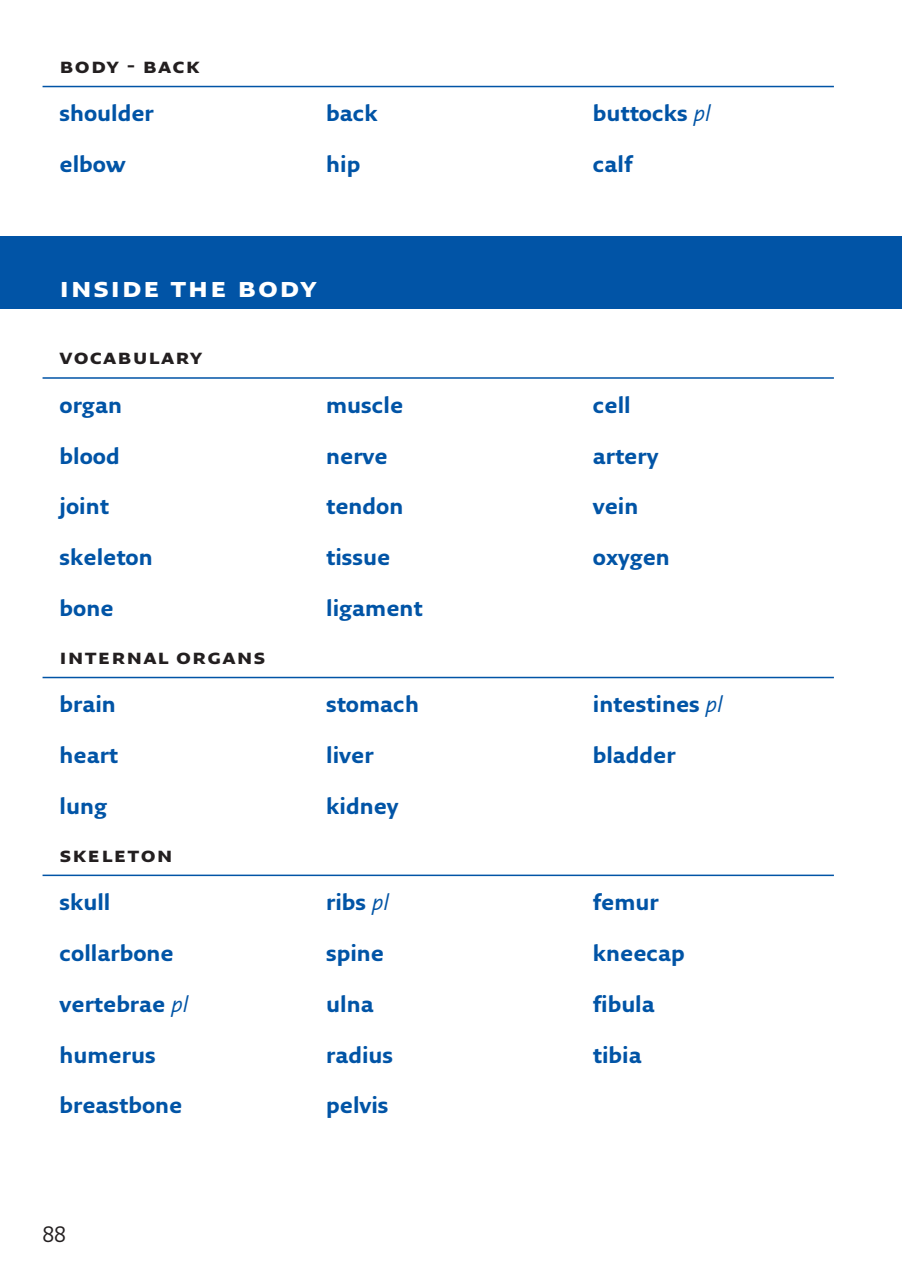
<style>
.page{position:relative;width:902px;height:1285px;background:#fff}
.page>*{position:absolute;margin:0;border:0;box-sizing:border-box;transform-origin:0 0}
.t1{font:700 30px "Fresco Sans SC";letter-spacing:.05em;color:#fff}
.t2{font:700 22.5px "Fresco Sans";color:#0154a6}
.t3{font:700 22.5px/48.3px "Fresco Sans SC";letter-spacing:.05em;color:#231f20}
.t4{font:21px "Fresco Sans";color:#231f20}
.s1{font-family:"Fresco Sans";color:#0154a6}
.s2{font-weight:400;font-style:italic}
</style>
<div class="page">
<div style="left:0;top:236px;width:901px;height:72px;background:#0154a6"></div>
<hr style="left:43px;top:377px;width:790px;height:1px;background:#0154a6">
<hr style="left:43px;top:676px;width:790px;height:2px;background:#0154a6">
<hr style="left:43px;top:874px;width:790px;height:1px;background:#0154a6">
<hr style="left:43px;top:86px;width:790px;height:1px;background:#0154a6">
<p class="t3" style="left:60px;top:41px;width:142px">body - back <span class="s1">shoulder</span></p>
<p class="t2" style="left:60px;top:151px;width:67px">elbow</p>
<p class="t2" style="left:326px;top:100px;width:53px">back</p>
<p class="t2" style="left:326px;top:151px;width:36px">hip</p>
<p class="t1" style="left:60px;top:269px;width:259px">inside the body</p>
<p class="t3" style="left:60px;top:332px;width:144px">vocabulary <span class="s1">organ</span></p>
<p class="t2" style="left:60px;top:442px;width:62px">blood</p>
<p class="t2" style="left:60px;top:493px;width:51px">joint</p>
<p class="t2" style="left:60px;top:544px;width:95px">skeleton</p>
<p class="t2" style="left:60px;top:594px;width:55px">bone</p>
<p class="t3" style="left:60px;top:631px;width:207px">internal organs <span class="s1">brain</span></p>
<p class="t2" style="left:60px;top:741px;width:60px">heart</p>
<p class="t2" style="left:60px;top:792px;width:49px">lung</p>
<p class="t3" style="left:60px;top:829px;width:114px">skeleton <span class="s1">skull</span></p>
<p class="t2" style="left:60px;top:939px;width:116px">collarbone</p>
<p class="t2" style="left:60px;top:990px;width:130px">vertebrae <span class="s2">pl</span></p>
<p class="t2" style="left:60px;top:1041px;width:97px">humerus</p>
<p class="t2" style="left:60px;top:1091px;width:124px">breastbone</p>
<p class="t2" style="left:326px;top:391px;width:79px">muscle</p>
<p class="t2" style="left:326px;top:442px;width:63px">nerve</p>
<p class="t2" style="left:326px;top:493px;width:79px">tendon</p>
<p class="t2" style="left:326px;top:544px;width:65px">tissue</p>
<p class="t2" style="left:326px;top:594px;width:98px">ligament</p>
<p class="t2" style="left:326px;top:690px;width:94px">stomach</p>
<p class="t2" style="left:326px;top:741px;width:49px">liver</p>
<p class="t2" style="left:326px;top:792px;width:74px">kidney</p>
<p class="t2" style="left:326px;top:888px;width:64px">ribs <span class="s2">pl</span></p>
<p class="t2" style="left:326px;top:939px;width:59px">spine</p>
<p class="t2" style="left:326px;top:990px;width:49px">ulna</p>
<p class="t2" style="left:326px;top:1041px;width:68px">radius</p>
<p class="t2" style="left:326px;top:1091px;width:64px">pelvis</p>
<p class="t4" style="left:43px;top:1222px;width:25px">88</p>
<p class="t2" style="left:592px;top:100px;width:119px">buttocks <span class="s2">pl</span></p>
<p class="t2" style="left:592px;top:151px;width:41px">calf</p>
<p class="t2" style="left:592px;top:391px;width:39px">cell</p>
<p class="t2" style="left:592px;top:442px;width:67px">artery</p>
<p class="t2" style="left:592px;top:493px;width:47px">vein</p>
<p class="t2" style="left:592px;top:544px;width:79px">oxygen</p>
<p class="t2" style="left:592px;top:690px;width:131px">intestines <span class="s2">pl</span></p>
<p class="t2" style="left:592px;top:741px;width:84px">bladder</p>
<p class="t2" style="left:592px;top:888px;width:67px">femur</p>
<p class="t2" style="left:592px;top:939px;width:94px">kneecap</p>
<p class="t2" style="left:592px;top:990px;width:63px">fibula</p>
<p class="t2" style="left:592px;top:1041px;width:50px">tibia</p>
</div>
